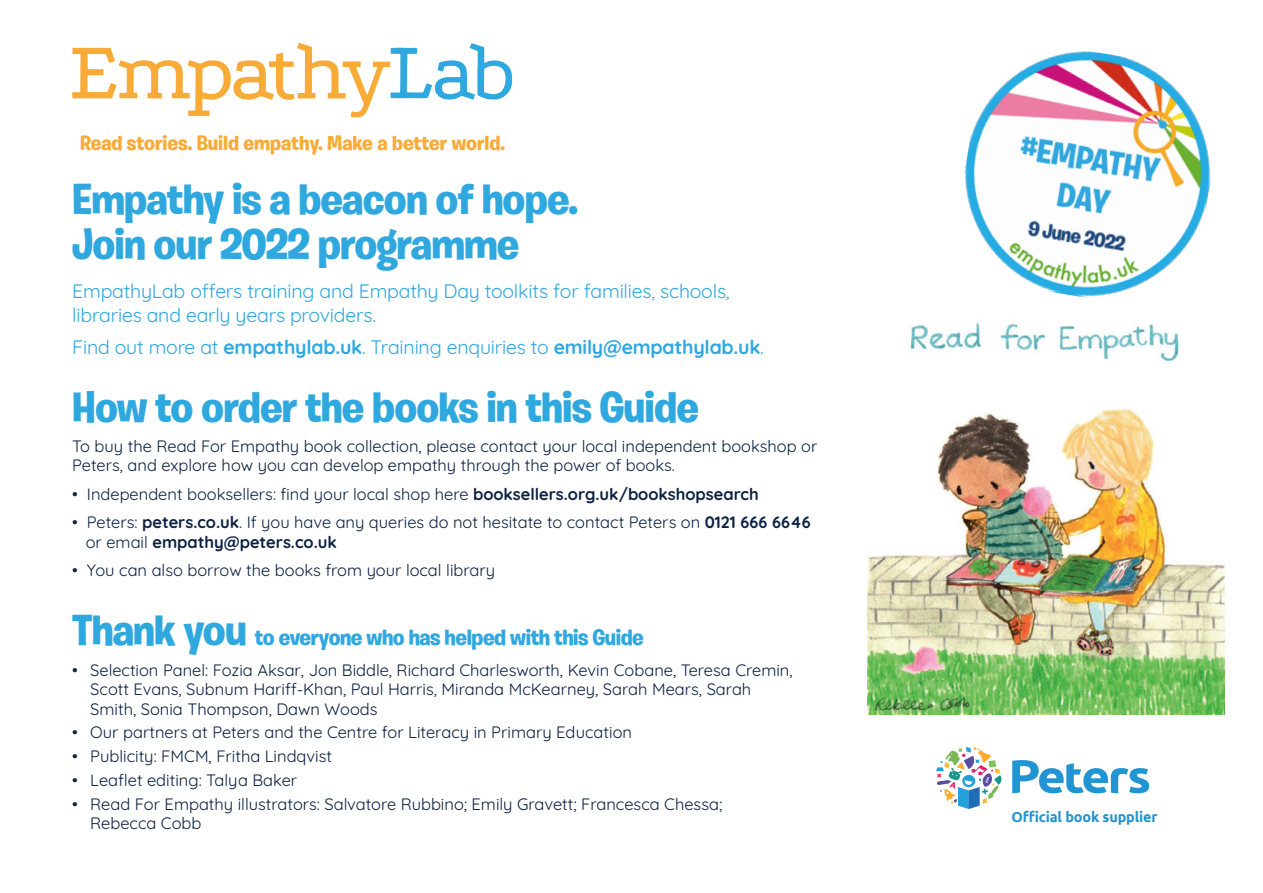
<style>
.page{position:relative;width:1263px;height:893px;background:#fff}
.page>*{position:absolute;margin:0;border:0;box-sizing:border-box;transform-origin:0 0}
.t1{font:700 43.5px/45px "Burbank Big";letter-spacing:-.02em;color:#2fa8df}
.t2{font:700 22.5px "Burbank Big";letter-spacing:-.02em;color:#2fa8df}
.t3{font:700 20.7px "Burbank Big";color:#f8ab37}
.t4{font:300 19.5px/24px "Quicksand";letter-spacing:-.01em;color:#2fa8df}
.t5{font:300 16.5px/19.5px "Quicksand";color:#0d2243}
.t6{font:700 14.4px "Ubuntu";letter-spacing:-.01em;color:#2394d2}
.s1{font-size:43.5px}
</style>
<div class="page">
<img style="left:868px;top:322px;width:356px;height:392px">
<svg style="left:1012px;top:760px;width:137px;height:33px"></svg>
<svg style="left:936px;top:747px;width:66px;height:62px"></svg>
<svg style="left:72px;top:43px;width:440px;height:74px"></svg>
<img style="left:964px;top:51px;width:247px;height:247px">
<p class="t3" style="left:80px;top:131px;width:426px">Read stories. Build empathy. Make a better world.</p>
<p class="t1" style="left:72px;top:177px;width:507px">Empathy is a beacon of hope.<br>Join our 2022 programme</p>
<p class="t4" style="left:72px;top:277px;width:659px">EmpathyLab offers training and Empathy Day toolkits for families, schools, libraries and early years providers.</p>
<p class="t4" style="left:72px;top:333px;width:693px">Find out more at empathylab.uk. Training enquiries to emily@empathylab.uk.</p>
<p class="t1" style="left:72px;top:385px;width:628px">How to order the books in this Guide</p>
<p class="t5" style="left:72px;top:434px;width:747px">To buy the Read For Empathy book collection, please contact your local independent bookshop or<br>Peters, and explore how you can develop empathy through the power of books.</p>
<p class="t5" style="left:72px;top:482px;width:688px">• Independent booksellers: find your local shop here booksellers.org.uk/bookshopsearch</p>
<p class="t5" style="left:86px;top:511px;width:727px;text-indent:-14px">• Peters: peters.co.uk. If you have any queries do not hesitate to contact Peters on 0121 666 6646 or email empathy@peters.co.uk</p>
<p class="t5" style="left:72px;top:558px;width:424px">• You can also borrow the books from your local library</p>
<p class="t2" style="left:72px;top:623px;width:573px"><span class="s1">Thank you</span> to everyone who has helped with this Guide</p>
<p class="t5" style="left:90px;top:658px;width:704px;text-indent:-18px">• Selection Panel: Fozia Aksar, Jon Biddle, Richard Charlesworth, Kevin Cobane, Teresa Cremin,<br>Scott Evans, Subnum Hariff-Khan, Paul Harris, Miranda McKearney, Sarah Mears, Sarah<br>Smith, Sonia Thompson, Dawn Woods</p>
<p class="t5" style="left:72px;top:721px;width:561px">• Our partners at Peters and the Centre for Literacy in Primary Education</p>
<p class="t5" style="left:72px;top:745px;width:261px">• Publicity: FMCM, Fritha Lindqvist</p>
<p class="t5" style="left:72px;top:768px;width:226px">• Leaflet editing: Talya Baker</p>
<p class="t5" style="left:90px;top:792px;width:634px;text-indent:-18px">• Read For Empathy illustrators: Salvatore Rubbino; Emily Gravett; Francesca Chessa;<br>Rebecca Cobb</p>
<p class="t6" style="left:1011px;top:808px;width:148px">Official book supplier</p>
</div>
